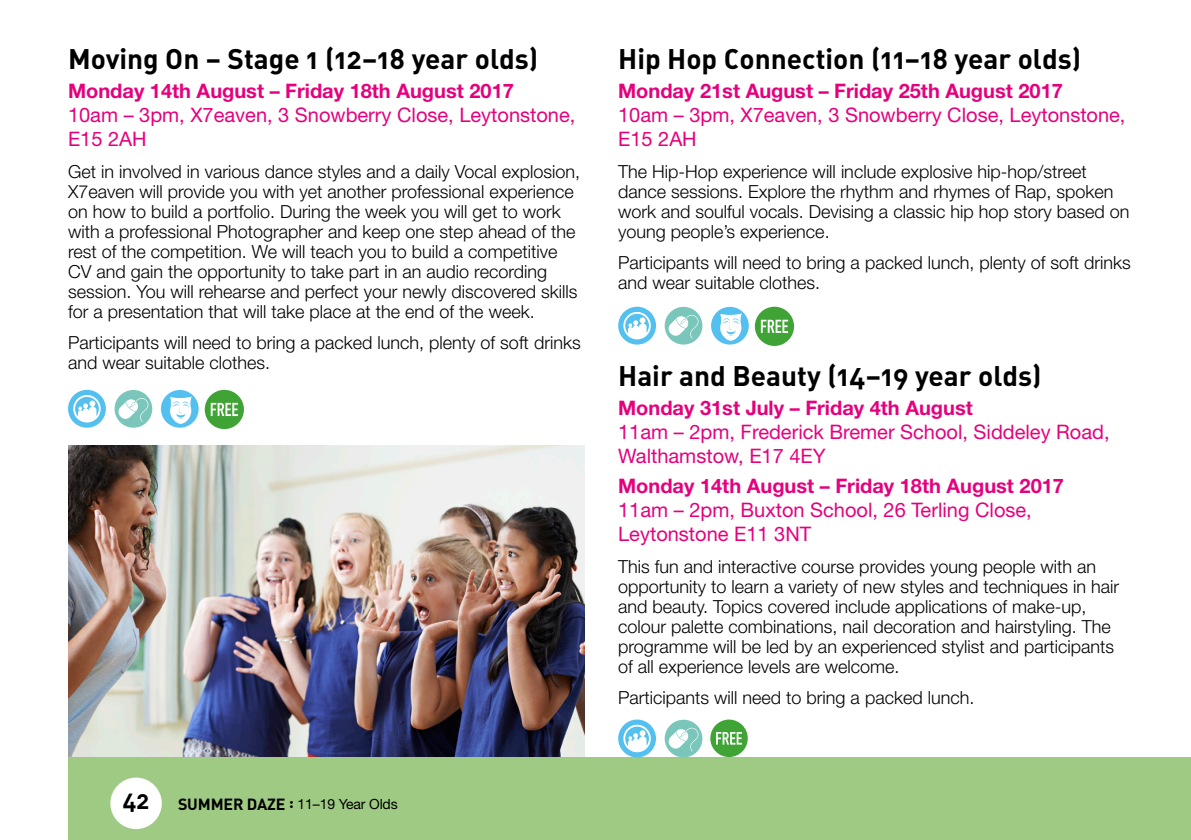
<style>
.page{position:relative;width:1191px;height:840px;background:#fff}
.page>*{position:absolute;margin:0;border:0;box-sizing:border-box;transform-origin:0 0}
.t1{font:28px "DIN Bold Alternate";color:#000}
.t2{font:24px "DIN Bold Alternate";color:#000}
.t3{font:20px/24px "Helvetica Neue LT";color:#e5007d}
.t4{font:700 20px "Helvetica Neue LT";color:#e5007d}
.t5{font:300 18px/20px "Helvetica Neue LT";color:#000}
.t6{font:16px "DIN Bold Alternate";letter-spacing:-.01em;color:#000}
.t7{font:14px "Helvetica Neue LT";letter-spacing:-.01em;color:#000}
.s1{font-family:"DIN Bold Alternate";font-size:16px}
</style>
<div class="page">
<img style="left:68px;top:445px;width:516px;height:312px">
<div style="left:68px;top:757px;width:1123px;height:82px;background:#9fca84"></div>
<div style="left:110px;top:777px;width:52px;height:51px;background:#fff;border-radius:50%"></div>
<div style="left:161px;top:390px;width:38px;height:37px;background:#53c0ef;border-radius:50%"></div>
<svg style="left:170px;top:396px;width:22px;height:27px"></svg>
<div style="left:115px;top:390px;width:37px;height:37px;background:#7bc6bb;border-radius:50%"></div>
<svg style="left:118px;top:398px;width:30px;height:23px"></svg>
<div style="left:68px;top:389px;width:38px;height:38px;background:#53c0ef;border-radius:50%"></div>
<svg style="left:73px;top:395px;width:28px;height:27px"></svg>
<div style="left:205px;top:389px;width:39px;height:40px;background:#3fa435;border-radius:50%"></div>
<svg style="left:211px;top:402px;width:27px;height:14px"></svg>
<div style="left:711px;top:306px;width:38px;height:38px;background:#53c0ef;border-radius:50%"></div>
<svg style="left:720px;top:313px;width:22px;height:27px"></svg>
<div style="left:664px;top:306px;width:38px;height:38px;background:#7bc6bb;border-radius:50%"></div>
<svg style="left:668px;top:315px;width:30px;height:23px"></svg>
<div style="left:618px;top:306px;width:38px;height:38px;background:#53c0ef;border-radius:50%"></div>
<svg style="left:623px;top:312px;width:28px;height:27px"></svg>
<div style="left:755px;top:306px;width:39px;height:40px;background:#3fa435;border-radius:50%"></div>
<svg style="left:761px;top:319px;width:27px;height:14px"></svg>
<div style="left:710px;top:719px;width:37px;height:37px;background:#3fa435;border-radius:50%"></div>
<svg style="left:716px;top:732px;width:26px;height:12px"></svg>
<div style="left:664px;top:719px;width:38px;height:38px;background:#7bc6bb;border-radius:50%"></div>
<svg style="left:668px;top:727px;width:30px;height:24px"></svg>
<div style="left:618px;top:719px;width:38px;height:38px;background:#53c0ef;border-radius:50%"></div>
<svg style="left:623px;top:724px;width:28px;height:27px"></svg>
<h1 class="t1" style="left:68px;top:40px;width:472px">Moving On – Stage 1 (12–18 year olds)</h1>
<p class="t4" style="left:68px;top:79px;width:447px">Monday 14th August – Friday 18th August 2017</p>
<p class="t3" style="left:68px;top:103px;width:509px">10am – 3pm, X7eaven, 3 Snowberry Close, Leytonstone,<br>E15 2AH</p>
<p class="t5" style="left:68px;top:161px;width:513px">Get in involved in various dance styles and a daily Vocal explosion, X7eaven will provide you with yet another professional experience on how to build a portfolio. During the week you will get to work with a professional Photographer and keep one step ahead of the rest of the competition. We will teach you to build a competitive CV and gain the opportunity to take part in an audio recording session. You will rehearse and perfect your newly discovered skills for a presentation that will take place at the end of the week.</p>
<p class="t5" style="left:68px;top:332px;width:514px">Participants will need to bring a packed lunch, plenty of soft drinks and wear suitable clothes.</p>
<h2 class="t2" style="left:122px;top:784px;width:29px">42</h2>
<p class="t7" style="left:289px;top:795px;width:110px"><span class="s1">:</span> 11–19 Year Olds</p>
<p class="t6" style="left:178px;top:793px;width:109px">SUMMER DAZE</p>
<h1 class="t1" style="left:618px;top:40px;width:464px">Hip Hop Connection (11–18 year olds)</h1>
<p class="t4" style="left:618px;top:79px;width:446px">Monday 21st August – Friday 25th August 2017</p>
<p class="t3" style="left:618px;top:103px;width:509px">10am – 3pm, X7eaven, 3 Snowberry Close, Leytonstone,<br>E15 2AH</p>
<p class="t5" style="left:618px;top:161px;width:513px">The Hip-Hop experience will include explosive hip-hop/street dance sessions. Explore the rhythm and rhymes of Rap, spoken work and soulful vocals. Devising a classic hip hop story based on young people’s experience.</p>
<p class="t5" style="left:618px;top:252px;width:514px">Participants will need to bring a packed lunch, plenty of soft drinks and wear suitable clothes.</p>
<h1 class="t1" style="left:618px;top:357px;width:425px">Hair and Beauty (14–19 year olds)</h1>
<p class="t4" style="left:618px;top:395px;width:356px">Monday 31st July – Friday 4th August</p>
<p class="t3" style="left:618px;top:420px;width:493px">11am – 2pm, Frederick Bremer School, Siddeley Road,<br>Walthamstow, E17 4EY</p>
<p class="t4" style="left:618px;top:473px;width:447px">Monday 14th August – Friday 18th August 2017</p>
<p class="t3" style="left:618px;top:497px;width:415px">11am – 2pm, Buxton School, 26 Terling Close,<br>Leytonstone E11 3NT</p>
<p class="t5" style="left:618px;top:555px;width:502px">This fun and interactive course provides young people with an opportunity to learn a variety of new styles and techniques in hair and beauty. Topics covered include applications of make-up, colour palette combinations, nail decoration and hairstyling. The programme will be led by an experienced stylist and participants of all experience levels are welcome.</p>
<p class="t5" style="left:618px;top:686px;width:358px">Participants will need to bring a packed lunch.</p>
</div>
